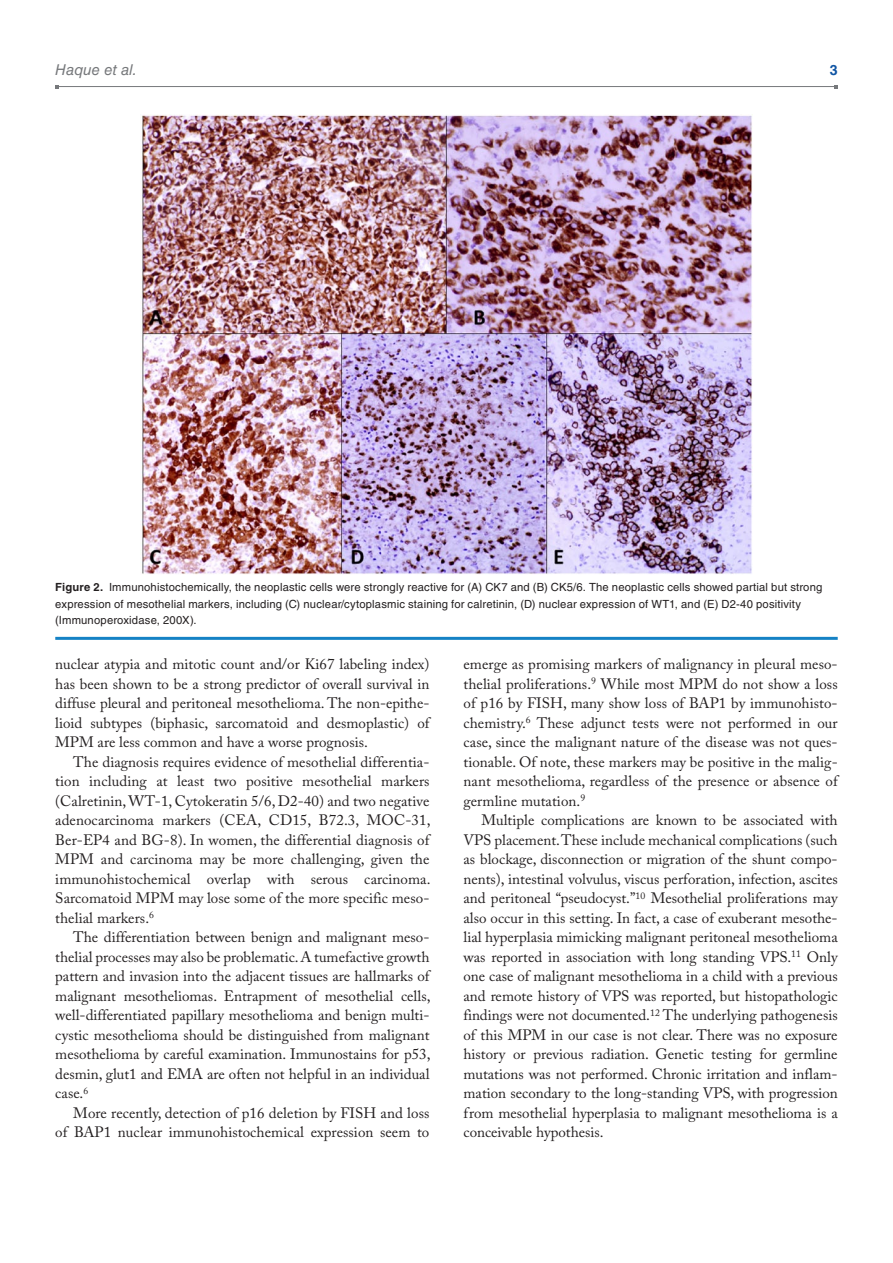
<style>
.page{position:relative;width:893px;height:1263px;background:#fff}
.page>*{position:absolute;margin:0;border:0;box-sizing:border-box;transform-origin:0 0}
.t1{font:15px/19.5px "Adobe Caslon Pro";letter-spacing:.005em;color:#231f20;text-align:justify}
.t2{font:italic 15px "Helvetica LT Std";color:#76787b}
.t3{font:700 14.25px "Helvetica LT Std";color:#1055a4}
.t4{font:11.25px/16.5px "Helvetica LT Std";letter-spacing:.015em;color:#231f20}
.s1{font-weight:700}
</style>
<div class="page">
<hr style="left:57px;top:86px;width:779px;height:1px;background:#76787b">
<hr style="left:55px;top:637px;width:783px;height:3px;background:#1582c5">
<img style="left:140px;top:115px;width:612px;height:460px">
<p class="t2" style="left:55px;top:61px;width:83px">Haque et al.</p>
<p class="t3" style="left:830px;top:61px;width:9px">3</p>
<p class="t4" style="left:55px;top:579px;width:769px"><span class="s1">Figure 2.</span> Immunohistochemically, the neoplastic cells were strongly reactive for (A) CK7 and (B) CK5/6. The neoplastic cells showed partial but strong expression of mesothelial markers, including (C) nuclear/cytoplasmic staining for calretinin, (D) nuclear expression of WT1, and (E) D2-40 positivity (Immunoperoxidase, 200X).</p>
<p class="t1" style="left:55px;top:654px;width:376px">nuclear atypia and mitotic count and/or Ki67 labeling index) has been shown to be a strong predictor of overall survival in diffuse pleural and peritoneal mesothelioma. The non-epithe&shy;lioid subtypes (biphasic, sarcomatoid and desmoplastic) of MPM are less common and have a worse prognosis.</p>
<p class="t1" style="left:55px;top:752px;width:377px;text-indent:18px">The diagnosis requires evidence of mesothelial differentia&shy;tion including at least two positive mesothelial markers (Calretinin, WT-1, Cytokeratin 5/6, D2-40) and two negative adenocarcinoma markers (CEA, CD15, B72.3, MOC-31, Ber-EP4 and BG-8). In women, the differential diagnosis of MPM and carcinoma may be more challenging, given the immunohistochemical overlap with serous carcinoma.<br>Sarcomatoid MPM may lose some of the more specific meso&shy;thelial markers.<sup>6</sup></p>
<p class="t1" style="left:55px;top:927px;width:377px;text-indent:18px">The differentiation between benign and malignant meso&shy;thelial processes may also be problematic. A tumefactive growth pattern and invasion into the adjacent tissues are hallmarks of malignant mesotheliomas. Entrapment of mesothelial cells, well-differentiated papillary mesothelioma and benign multi&shy;cystic mesothelioma should be distinguished from malignant mesothelioma by careful examination. Immunostains for p53, desmin, glut1 and EMA are often not helpful in an individual case.<sup>6</sup></p>
<p class="t1" style="left:55px;top:1103px;width:376px;text-align:right">More recently, detection of p16 deletion by FISH and loss<br>of BAP1 nuclear immunohistochemical expression seem to</p>
<p class="t1" style="left:463px;top:654px;width:376px">emerge as promising markers of malignancy in pleural meso&shy;thelial proliferations.<sup>9</sup> While most MPM do not show a loss of p16 by FISH, many show loss of BAP1 by immunohisto&shy;chemistry.<sup>6</sup> These adjunct tests were not performed in our case, since the malignant nature of the disease was not ques&shy;tionable. Of note, these markers may be positive in the malig&shy;nant mesothelioma, regardless of the presence or absence of germline mutation.<sup>9</sup></p>
<p class="t1" style="left:463px;top:810px;width:376px;text-indent:18px">Multiple complications are known to be associated with VPS placement. These include mechanical complications (such as blockage, disconnection or migration of the shunt compo&shy;nents), intestinal volvulus, viscus perforation, infection, ascites and peritoneal “pseudocyst.”<sup>10</sup> Mesothelial proliferations may also occur in this setting. In fact, a case of exuberant mesothe&shy;lial hyperplasia mimicking malignant peritoneal mesothelioma was reported in association with long standing VPS.<sup>11</sup> Only one case of malignant mesothelioma in a child with a previous and remote history of VPS was reported, but histopathologic findings were not documented.<sup>12</sup> The underlying pathogenesis of this MPM in our case is not clear. There was no exposure history or previous radiation. Genetic testing for germline mutations was not performed. Chronic irritation and inflam&shy;mation secondary to the long-standing VPS, with progression from mesothelial hyperplasia to malignant mesothelioma is a conceivable hypothesis.</p>
</div>
